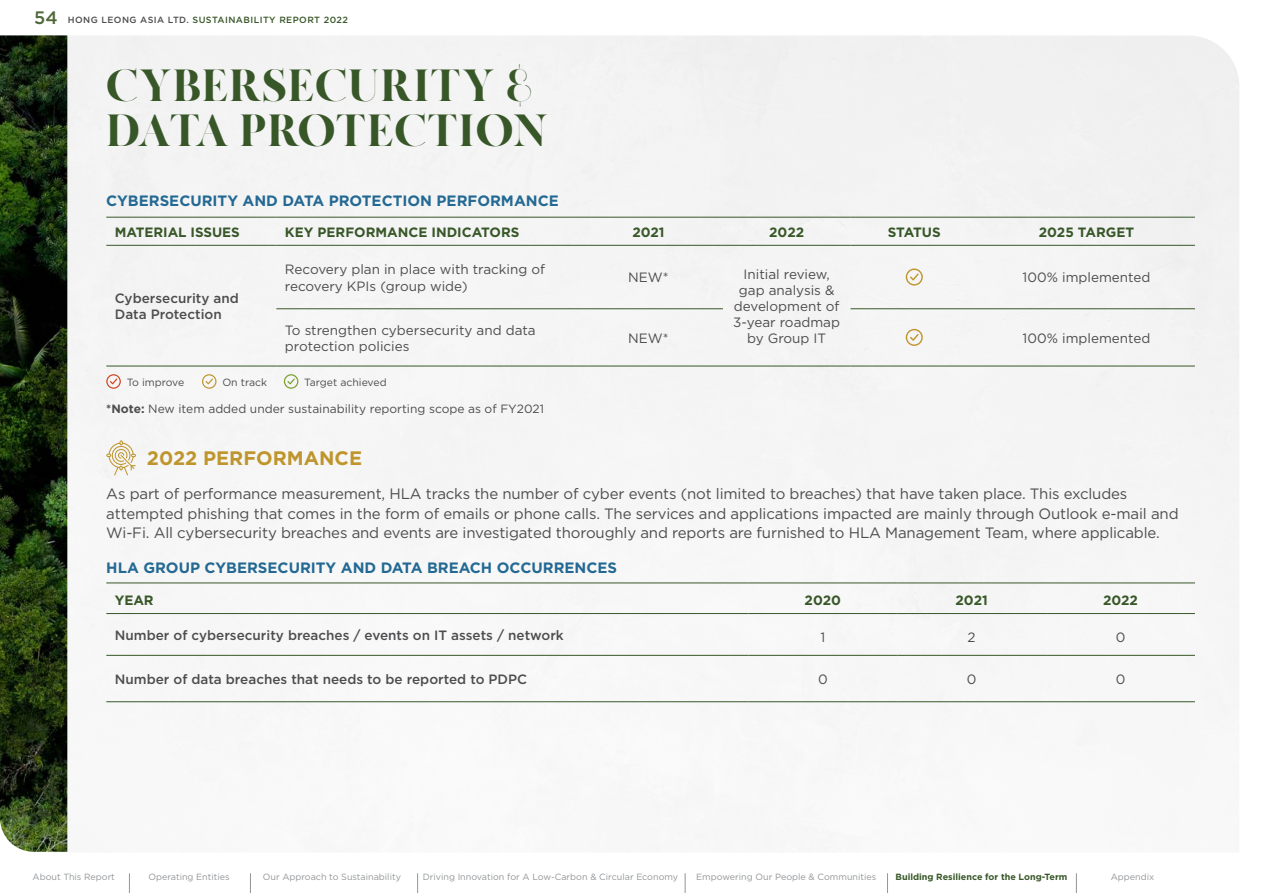
<style>
.page{position:relative;width:1263px;height:893px;background:#fff}
.page>*{position:absolute;margin:0;border:0;box-sizing:border-box;transform-origin:0 0}
.t1{font:900 45px/45px "MADE Canvas";letter-spacing:.02em;color:#385728}
.t2{font:700 19.5px "Gotham";color:#bf962d}
.t3{font:15px/19.5px "Gotham";letter-spacing:-.01em;color:#4d4d4f}
.t4{font:700 15px "Gotham";color:#236993}
.t5{font:13.5px/16.2px "Gotham";color:#4d4d4f}
.t6{font:500 13.5px/16.2px "Gotham";color:#4d4d4f}
.t7{font:700 13.5px "Gotham";color:#385728}
.t8{font:12px "Gotham";color:#4d4d4f}
.t9{font:10.5px "Gotham";color:#4d4d4f}
.t10{font:10.5px "Gotham";letter-spacing:-.02em;color:#4d4d4f}
.t11{font:9px "Gotham";color:#939598}
.t12{font:500 9px "Gotham";letter-spacing:.05em;color:#385728}
.t13{font:700 9px "Gotham";color:#385728}
.s1{font-size:18px;color:#50673a}
.s2{color:#4d4d4f}
.s3{font-weight:700}
</style>
<div class="page">
<img style="left:0;top:35px;width:67px;height:817px">
<hr style="left:106px;top:245px;width:170px;height:1px;background:#385728">
<hr style="left:276px;top:245px;width:298px;height:1px;background:#385728">
<hr style="left:574px;top:245px;width:149px;height:1px;background:#385728">
<hr style="left:723px;top:245px;width:127px;height:1px;background:#385728">
<hr style="left:850px;top:245px;width:128px;height:1px;background:#385728">
<hr style="left:978px;top:245px;width:217px;height:1px;background:#385728">
<hr style="left:106px;top:366px;width:170px;height:1px;background:#385728">
<hr style="left:276px;top:366px;width:298px;height:1px;background:#385728">
<hr style="left:574px;top:366px;width:149px;height:1px;background:#385728">
<hr style="left:723px;top:366px;width:127px;height:1px;background:#385728">
<hr style="left:850px;top:366px;width:128px;height:1px;background:#385728">
<hr style="left:978px;top:366px;width:217px;height:1px;background:#385728">
<hr style="left:106px;top:217px;width:170px;height:1px;background:#385728">
<hr style="left:276px;top:217px;width:298px;height:1px;background:#385728">
<hr style="left:574px;top:217px;width:149px;height:1px;background:#385728">
<hr style="left:723px;top:217px;width:127px;height:1px;background:#385728">
<hr style="left:850px;top:217px;width:128px;height:1px;background:#385728">
<hr style="left:978px;top:217px;width:217px;height:1px;background:#385728">
<hr style="left:276px;top:308px;width:298px;height:1px;background:#385728">
<hr style="left:574px;top:308px;width:149px;height:1px;background:#385728">
<hr style="left:850px;top:308px;width:128px;height:1px;background:#385728">
<hr style="left:978px;top:308px;width:217px;height:1px;background:#385728">
<svg style="left:906px;top:268px;width:17px;height:18px"></svg>
<svg style="left:906px;top:329px;width:17px;height:17px"></svg>
<svg style="left:106px;top:440px;width:30px;height:35px"></svg>
<hr style="left:106px;top:613px;width:642px;height:1px;background:#385728">
<hr style="left:748px;top:613px;width:149px;height:1px;background:#385728">
<hr style="left:897px;top:613px;width:149px;height:1px;background:#385728">
<hr style="left:1046px;top:613px;width:149px;height:1px;background:#385728">
<hr style="left:106px;top:701px;width:642px;height:1px;background:#385728">
<hr style="left:748px;top:701px;width:149px;height:1px;background:#385728">
<hr style="left:897px;top:701px;width:149px;height:1px;background:#385728">
<hr style="left:1046px;top:701px;width:149px;height:1px;background:#385728">
<hr style="left:106px;top:583px;width:642px;height:1px;background:#385728">
<hr style="left:748px;top:583px;width:149px;height:1px;background:#385728">
<hr style="left:897px;top:583px;width:149px;height:1px;background:#385728">
<hr style="left:1046px;top:583px;width:149px;height:1px;background:#385728">
<hr style="left:106px;top:655px;width:642px;height:1px;background:#385728">
<hr style="left:748px;top:655px;width:149px;height:1px;background:#385728">
<hr style="left:897px;top:655px;width:149px;height:1px;background:#385728">
<hr style="left:1046px;top:655px;width:149px;height:1px;background:#385728">
<svg style="left:284px;top:374px;width:14px;height:15px"></svg>
<svg style="left:202px;top:374px;width:14px;height:15px"></svg>
<svg style="left:106px;top:374px;width:15px;height:15px"></svg>
<svg style="left:129px;top:873px;width:1px;height:20px"></svg>
<svg style="left:250px;top:873px;width:1px;height:20px"></svg>
<svg style="left:417px;top:873px;width:1px;height:20px"></svg>
<svg style="left:685px;top:873px;width:1px;height:20px"></svg>
<svg style="left:887px;top:873px;width:1px;height:20px"></svg>
<svg style="left:1076px;top:873px;width:1px;height:20px"></svg>
<p class="t12" style="left:34px;top:14px;width:316px"><span class="s1">54</span> <span class="s2">HONG LEONG ASIA LTD.</span> SUSTAINABILITY REPORT 2022</p>
<h1 class="t1" style="left:106px;top:67px;width:443px">CYBERSECURITY &amp;<br>DATA PROTECTION</h1>
<p class="t4" style="left:106px;top:191px;width:454px">CYBERSECURITY AND DATA PROTECTION PERFORMANCE</p>
<p class="t7" style="left:115px;top:223px;width:126px">MATERIAL ISSUES</p>
<p class="t7" style="left:285px;top:223px;width:236px">KEY PERFORMANCE INDICATORS</p>
<p class="t7" style="left:632px;top:223px;width:34px">2021</p>
<p class="t7" style="left:769px;top:223px;width:36px">2022</p>
<p class="t7" style="left:888px;top:223px;width:55px">STATUS</p>
<p class="t7" style="left:1039px;top:223px;width:97px">2025 TARGET</p>
<p class="t6" style="left:115px;top:290px;width:126px">Cybersecurity and<br>Data Protection</p>
<p class="t5" style="left:285px;top:261px;width:262px">Recovery plan in place with tracking of recovery KPIs (group wide)</p>
<p class="t5" style="left:628px;top:269px;width:42px">NEW*</p>
<p class="t5" style="left:733px;top:265px;width:108px;text-align:center">Initial review, gap analysis &amp; development of<br>3-year roadmap by Group IT</p>
<p class="t5" style="left:1023px;top:269px;width:129px">100% implemented</p>
<p class="t5" style="left:285px;top:322px;width:252px">To strengthen cybersecurity and data protection policies</p>
<p class="t5" style="left:628px;top:330px;width:42px">NEW*</p>
<p class="t5" style="left:1023px;top:330px;width:129px">100% implemented</p>
<p class="t10" style="left:127px;top:375px;width:59px">To improve</p>
<p class="t9" style="left:222px;top:375px;width:46px">On track</p>
<p class="t9" style="left:304px;top:375px;width:84px">Target achieved</p>
<p class="t8" style="left:106px;top:401px;width:439px"><span class="s3">*Note:</span> New item added under sustainability reporting scope as of FY2021</p>
<h2 class="t2" style="left:147px;top:445px;width:217px">2022 PERFORMANCE</h2>
<p class="t3" style="left:106px;top:484px;width:1074px">As part of performance measurement, HLA tracks the number of cyber events (not limited to breaches) that have taken place. This excludes attempted phishing that comes in the form of emails or phone calls. The services and applications impacted are mainly through Outlook e-mail and<br>Wi-Fi. All cybersecurity breaches and events are investigated thoroughly and reports are furnished to HLA Management Team, where applicable.</p>
<p class="t4" style="left:106px;top:558px;width:512px">HLA GROUP CYBERSECURITY AND DATA BREACH OCCURRENCES</p>
<p class="t7" style="left:115px;top:591px;width:40px">YEAR</p>
<p class="t7" style="left:805px;top:591px;width:38px">2020</p>
<p class="t7" style="left:955px;top:591px;width:34px">2021</p>
<p class="t7" style="left:1103px;top:591px;width:36px">2022</p>
<p class="t6" style="left:115px;top:627px;width:450px">Number of cybersecurity breaches / events on IT assets / network</p>
<p class="t5" style="left:820px;top:629px;width:6px">1</p>
<p class="t5" style="left:968px;top:629px;width:10px">2</p>
<p class="t5" style="left:1116px;top:629px;width:11px">0</p>
<p class="t6" style="left:115px;top:671px;width:414px">Number of data breaches that needs to be reported to PDPC</p>
<p class="t5" style="left:818px;top:671px;width:11px">0</p>
<p class="t5" style="left:967px;top:671px;width:11px">0</p>
<p class="t5" style="left:1116px;top:671px;width:11px">0</p>
<p class="t11" style="left:33px;top:871px;width:84px">About This Report</p>
<p class="t11" style="left:149px;top:871px;width:83px">Operating Entities</p>
<p class="t11" style="left:263px;top:871px;width:140px">Our Approach to Sustainability</p>
<p class="t11" style="left:423px;top:871px;width:257px">Driving Innovation for A Low-Carbon &amp; Circular Economy</p>
<p class="t11" style="left:696px;top:871px;width:181px">Empowering Our People &amp; Communities</p>
<p class="t13" style="left:895px;top:871px;width:173px">Building Resilience for the Long-Term</p>
<p class="t11" style="left:1111px;top:871px;width:45px">Appendix</p>
</div>
